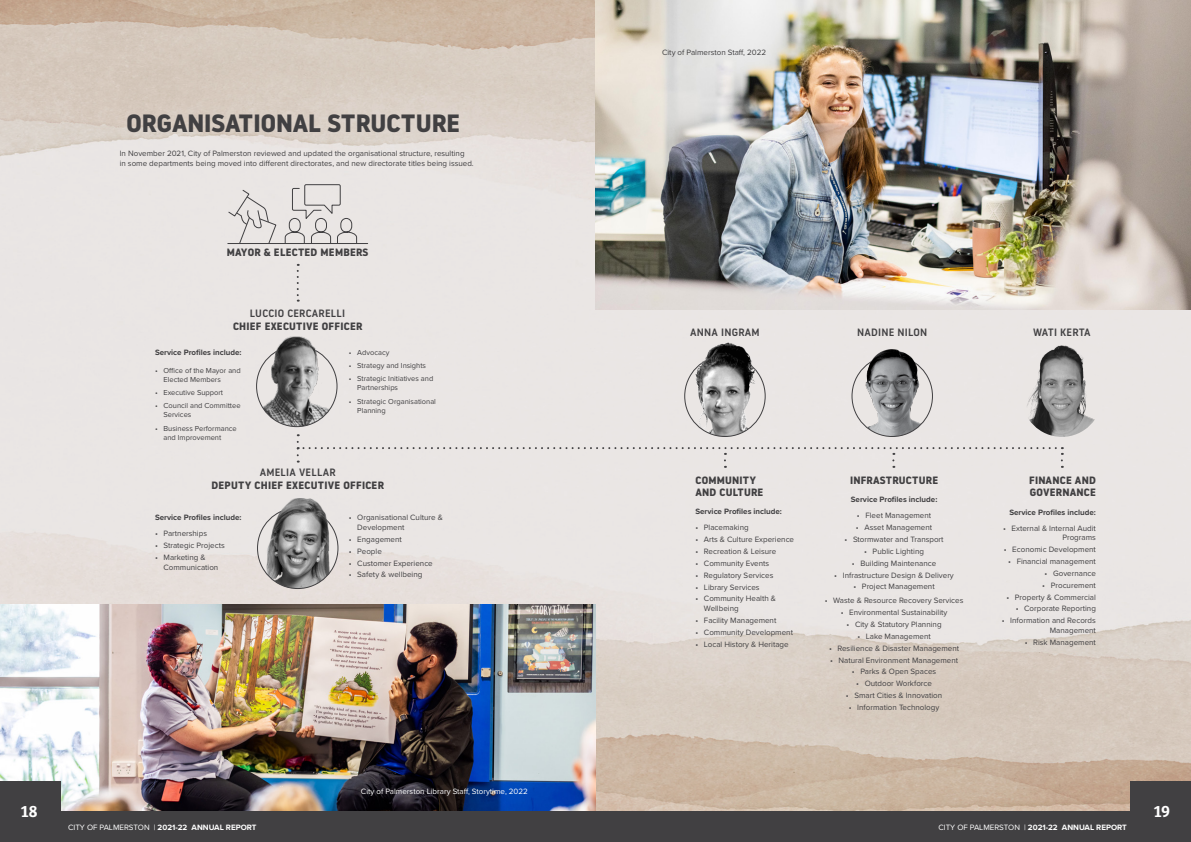
<style>
.page{position:relative;width:1191px;height:842px;background:#fff}
.page>*{position:absolute;margin:0;border:0;box-sizing:border-box;transform-origin:0 0}
.t1{font:700 25px "Noway";color:#414042}
.t2{font:17px "Bree Serif Sb";color:#fff}
.t3{font:700 10.6px/12.3px "Noway";letter-spacing:.02em;color:#414042}
.t4{font:500 10.6px "Noway";letter-spacing:.02em;color:#414042}
.t5{font:500 10.6px "Noway";color:#414042}
.t6{font:8px/9.6px "Proxima Nova";color:#414042}
.t7{font:700 8px "Proxima Nova";color:#414042}
.t8{font:700 8px "Proxima Nova";color:#fff}
.t9{font:8px "Proxima Nova";color:#fff}
.t10{font:7.5px/9px "Proxima Nova";color:#414042}
.s1{font-weight:400}
</style>
<div class="page">
<img style="left:0;top:0;width:1191px;height:811px">
<svg style="left:297px;top:264px;width:2px;height:38px"></svg>
<div style="left:297px;top:442px;width:765px;height:26px;background:#eae6e4"></div>
<svg style="left:227px;top:184px;width:142px;height:61px"></svg>
<img style="left:256px;top:346px;width:81px;height:81px;border-radius:40px">
<img style="left:239px;top:332px;width:117px;height:62px">
<img style="left:257px;top:508px;width:81px;height:80px;border-radius:40px">
<img style="left:259px;top:498px;width:78px;height:52px">
<img style="left:852px;top:356px;width:80px;height:80px;border-radius:40px">
<img style="left:684px;top:356px;width:81px;height:80px;border-radius:40px">
<img style="left:688px;top:340px;width:73px;height:73px">
<img style="left:837px;top:333px;width:113px;height:72px">
<img style="left:595px;top:0;width:596px;height:309px">
<img style="left:0;top:605px;width:595px;height:206px">
<img style="left:1021px;top:356px;width:81px;height:81px;border-radius:40px">
<img style="left:1021px;top:338px;width:81px;height:63px">
<div style="left:0;top:781px;width:61px;height:61px;background:#414042"></div>
<div style="left:0;top:811px;width:595px;height:31px;background:#414042"></div>
<div style="left:1130px;top:781px;width:61px;height:61px;background:#414042"></div>
<div style="left:595px;top:811px;width:596px;height:31px;background:#414042"></div>
<h1 class="t1" style="left:127px;top:109px;width:335px">ORGANISATIONAL STRUCTURE</h1>
<p class="t6" style="left:120px;top:148px;width:355px">In November 2021, City of Palmerston reviewed and updated the organisational structure, resulting<br>in some departments being moved into different directorates, and new directorate titles being issued.</p>
<h3 class="t3" style="left:227px;top:246px;width:143px">MAYOR &amp; ELECTED MEMBERS</h3>
<h3 class="t4" style="left:250px;top:306px;width:97px">LUCCIO CERCARELLI</h3>
<h3 class="t3" style="left:233px;top:320px;width:131px">CHIEF EXECUTIVE OFFICER</h3>
<p class="t7" style="left:155px;top:347px;width:88px">Service Profiles include:</p>
<p class="t10" style="left:163px;top:365px;width:79px;text-indent:-9px">• Office of the Mayor and<br>Elected Members</p>
<p class="t10" style="left:155px;top:388px;width:70px">• Executive Support</p>
<p class="t10" style="left:163px;top:401px;width:79px;text-indent:-9px">• Council and Committee<br>Services</p>
<p class="t10" style="left:163px;top:423px;width:75px;text-indent:-9px">• Business Performance and Improvement</p>
<p class="t10" style="left:349px;top:347px;width:42px">• Advocacy</p>
<p class="t10" style="left:349px;top:361px;width:79px">• Strategy and Insights</p>
<p class="t10" style="left:357px;top:374px;width:78px;text-indent:-9px">• Strategic Initiatives and<br>Partnerships</p>
<p class="t10" style="left:357px;top:396px;width:80px;text-indent:-9px">• Strategic Organisational<br>Planning</p>
<h3 class="t4" style="left:260px;top:465px;width:77px">AMELIA VELLAR</h3>
<h3 class="t3" style="left:211px;top:480px;width:174px">DEPUTY CHIEF EXECUTIVE OFFICER</h3>
<p class="t7" style="left:155px;top:512px;width:88px">Service Profiles include:</p>
<p class="t6" style="left:155px;top:529px;width:54px">• Partnerships</p>
<p class="t6" style="left:155px;top:540px;width:71px">• Strategic Projects</p>
<p class="t6" style="left:163px;top:552px;width:56px;text-indent:-9px">• Marketing &amp;<br>Communication</p>
<p class="t6" style="left:357px;top:513px;width:87px;text-indent:-9px">• Organisational Culture &amp;<br>Development</p>
<p class="t6" style="left:349px;top:534px;width:55px">• Engagement</p>
<p class="t6" style="left:349px;top:546px;width:35px">• People</p>
<p class="t6" style="left:349px;top:558px;width:85px">• Customer Experience</p>
<p class="t6" style="left:349px;top:570px;width:75px">• Safety &amp; wellbeing</p>
<p class="t9" style="left:361px;top:785px;width:168px">City of Palmerston Library Staff, Storytime, 2022</p>
<p class="t6" style="left:662px;top:47px;width:105px">City of Palmerston Staff, 2022</p>
<h3 class="t4" style="left:690px;top:325px;width:71px">ANNA INGRAM</h3>
<h3 class="t4" style="left:857px;top:325px;width:72px">NADINE NILON</h3>
<h3 class="t5" style="left:1033px;top:325px;width:59px">WATI KERTA</h3>
<h3 class="t3" style="left:695px;top:474px;width:69px;line-height:12px">COMMUNITY<br>AND CULTURE</h3>
<p class="t7" style="left:695px;top:506px;width:88px">Service Profiles include:</p>
<p class="t6" style="left:695px;top:522px;width:55px">• Placemaking</p>
<p class="t6" style="left:695px;top:534px;width:100px">• Arts &amp; Culture Experience</p>
<p class="t6" style="left:695px;top:546px;width:82px">• Recreation &amp; Leisure</p>
<p class="t6" style="left:695px;top:558px;width:75px">• Community Events</p>
<p class="t6" style="left:695px;top:570px;width:79px">• Regulatory Services</p>
<p class="t6" style="left:695px;top:582px;width:66px">• Library Services</p>
<p class="t6" style="left:704px;top:594px;width:74px;text-indent:-9px">• Community Health &amp;<br>Wellbeing</p>
<p class="t6" style="left:695px;top:615px;width:82px">• Facility Management</p>
<p class="t6" style="left:695px;top:627px;width:99px">• Community Development</p>
<p class="t6" style="left:695px;top:639px;width:95px">• Local History &amp; Heritage</p>
<h3 class="t3" style="left:850px;top:474px;width:90px">INFRASTRUCTURE</h3>
<p class="t7" style="left:850px;top:494px;width:88px">Service Profiles include:</p>
<p class="t6" style="left:857px;top:510px;width:76px">• Fleet Management</p>
<p class="t6" style="left:856px;top:522px;width:78px">• Asset Management</p>
<p class="t6" style="left:844px;top:534px;width:101px">• Stormwater and Transport</p>
<p class="t6" style="left:864px;top:546px;width:61px">• Public Lighting</p>
<p class="t6" style="left:852px;top:558px;width:86px">• Building Maintenance</p>
<p class="t6" style="left:834px;top:570px;width:121px">• Infrastructure Design &amp; Delivery</p>
<p class="t6" style="left:853px;top:582px;width:83px">• Project Management</p>
<p class="t6" style="left:824px;top:595px;width:140px">• Waste &amp; Resource Recovery Services</p>
<p class="t6" style="left:840px;top:607px;width:108px">• Environmental Sustainability</p>
<p class="t6" style="left:846px;top:619px;width:96px">• City &amp; Statutory Planning</p>
<p class="t6" style="left:857px;top:631px;width:75px">• Lake Management</p>
<p class="t6" style="left:829px;top:643px;width:132px">• Resilience &amp; Disaster Management</p>
<p class="t6" style="left:830px;top:655px;width:130px">• Natural Environment Management</p>
<p class="t6" style="left:852px;top:667px;width:86px">• Parks &amp; Open Spaces</p>
<p class="t6" style="left:856px;top:678px;width:77px">• Outdoor Workforce</p>
<p class="t6" style="left:846px;top:690px;width:98px">• Smart Cities &amp; Innovation</p>
<p class="t6" style="left:848px;top:702px;width:92px">• Information Technology</p>
<h3 class="t3" style="left:1029px;top:474px;width:68px">FINANCE AND<br>GOVERNANCE</h3>
<p class="t7" style="left:1009px;top:506px;width:88px">Service Profiles include:</p>
<p class="t6" style="left:1003px;top:523px;width:94px;text-align:right">• External &amp; Internal Audit<br>Programs</p>
<p class="t6" style="left:1003px;top:544px;width:94px">• Economic Development</p>
<p class="t6" style="left:1008px;top:556px;width:89px">• Financial management</p>
<p class="t6" style="left:1044px;top:568px;width:53px">• Governance</p>
<p class="t6" style="left:1042px;top:580px;width:55px">• Procurement</p>
<p class="t6" style="left:1006px;top:592px;width:91px">• Property &amp; Commercial</p>
<p class="t6" style="left:1015px;top:603px;width:82px">• Corporate Reporting</p>
<p class="t6" style="left:1001px;top:615px;width:96px;text-align:right">• Information and Records<br>Management</p>
<p class="t6" style="left:1024px;top:637px;width:73px">• Risk Management</p>
<h2 class="t2" style="left:21px;top:798px;width:18px">18</h2>
<h2 class="t2" style="left:1153px;top:798px;width:18px">19</h2>
<p class="t8" style="left:68px;top:822px;width:190px"><span class="s1">CITY OF PALMERSTON |</span> 2021-22 ANNUAL REPORT</p>
<p class="t8" style="left:938px;top:822px;width:190px"><span class="s1">CITY OF PALMERSTON |</span> 2021-22 ANNUAL REPORT</p>
</div>
